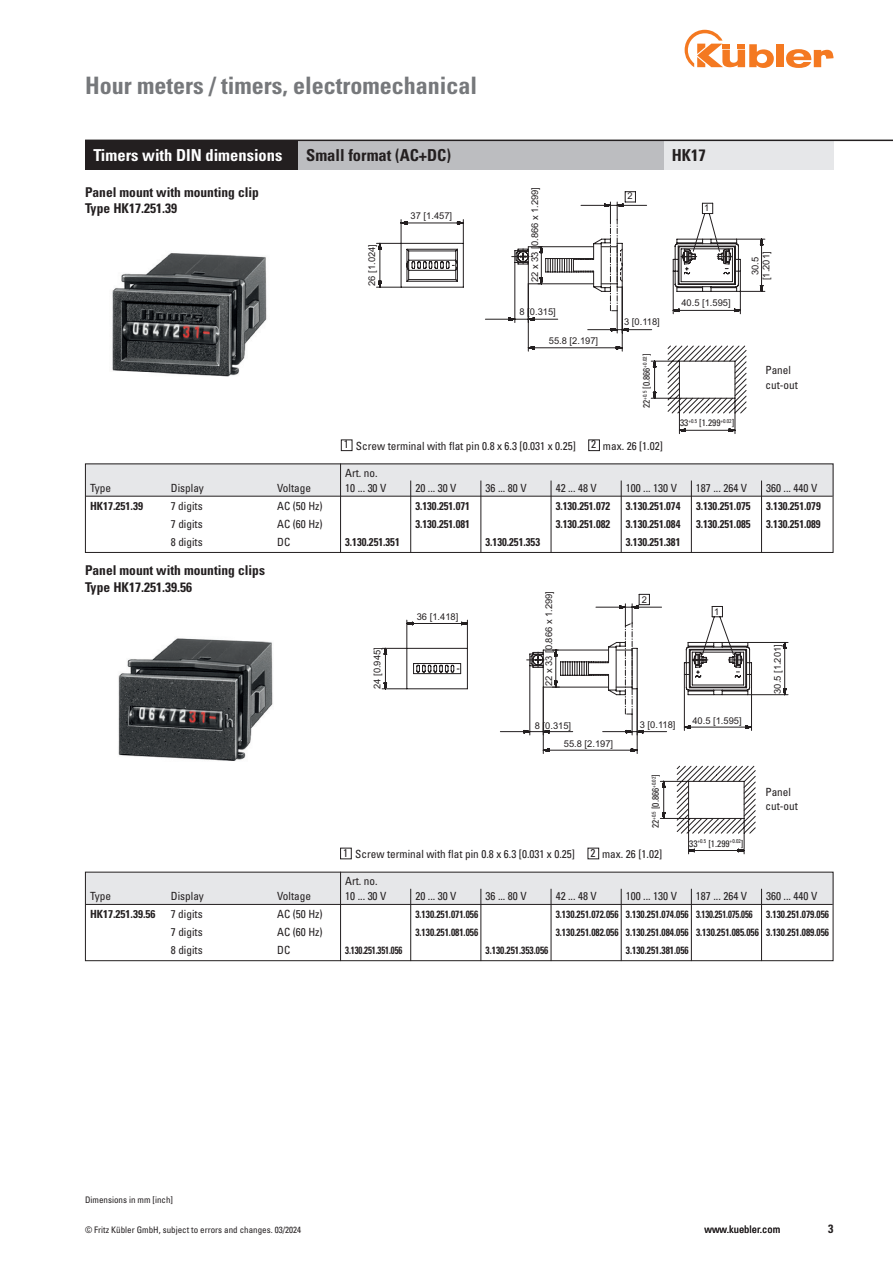
<style>
.page{position:relative;width:893px;height:1263px;background:#fff}
.page>*{position:absolute;margin:0;border:0;box-sizing:border-box;transform-origin:0 0}
.t1{font:700 condensed 24px "Univers LT Std";color:#76787b}
.t2{font:700 condensed 16.5px "Univers LT Std";color:#fff}
.t3{font:700 condensed 16.5px "Univers LT Std";color:#231f20}
.t4{font:700 condensed 13.5px/16.5px "Univers LT Std";color:#231f20}
.t5{font:700 condensed 12px "Univers LT Std";color:#231f20}
.t6{font:condensed 11.25px/14.2px "Univers LT Std";color:#231f20}
.t7{font:700 condensed 11.25px "Univers LT Std";color:#231f20;scale:.95 1}
.t8{font:700 condensed 11.25px "Univers LT Std";color:#231f20}
.t9{font:700 condensed 10.5px "Univers LT Std";color:#231f20;scale:.9 1}
.t10{font:700 condensed 10.5px "Univers LT Std";color:#231f20;scale:.84 1}
.t11{font:condensed 10.5px "Univers LT Std";color:#231f20}
.t12{font:9.3px/11.2px "Arial";color:#231f20;text-align:center}
.t13{font:condensed 9.3px "Univers";color:#231f20}
.t14{font:condensed 9px "Univers LT Std";color:#231f20}
</style>
<div class="page">
<div style="left:776px;top:44px;width:8px;height:23px;background:#f47921"></div>
<svg style="left:786px;top:49px;width:47px;height:19px"></svg>
<svg style="left:685px;top:30px;width:89px;height:38px"></svg>
<img style="left:112px;top:253px;width:155px;height:124px">
<svg style="left:376px;top:191px;width:389px;height:160px"></svg>
<svg style="left:651px;top:346px;width:95px;height:88px"></svg>
<img style="left:118px;top:638px;width:155px;height:123px">
<svg style="left:382px;top:594px;width:285px;height:160px"></svg>
<svg style="left:684px;top:606px;width:104px;height:125px"></svg>
<svg style="left:660px;top:766px;width:96px;height:88px"></svg>
<div style="left:341px;top:439px;width:11px;height:12px;border:1px solid #231f20"></div>
<div style="left:588px;top:439px;width:12px;height:12px;border:1px solid #231f20"></div>
<div style="left:85px;top:463px;width:748px;height:33px;background:#e6e7e9"></div>
<hr style="left:86px;top:496px;width:747px;height:1px;background:#231f20">
<div style="left:85px;top:463px;width:748px;height:90px;border:1px solid #231f20"></div>
<hr style="left:340px;top:463px;width:1px;height:90px;background:#231f20">
<hr style="left:410px;top:480px;width:1px;height:73px;background:#231f20">
<hr style="left:480px;top:480px;width:1px;height:73px;background:#231f20">
<hr style="left:551px;top:480px;width:1px;height:73px;background:#231f20">
<hr style="left:621px;top:480px;width:1px;height:73px;background:#231f20">
<hr style="left:691px;top:480px;width:1px;height:73px;background:#231f20">
<hr style="left:761px;top:480px;width:1px;height:73px;background:#231f20">
<div style="left:340px;top:848px;width:12px;height:11px;border:1px solid #231f20"></div>
<div style="left:588px;top:848px;width:11px;height:11px;border:1px solid #231f20"></div>
<div style="left:85px;top:872px;width:748px;height:32px;background:#e6e7e9"></div>
<hr style="left:86px;top:904px;width:747px;height:1px;background:#231f20">
<div style="left:85px;top:872px;width:748px;height:89px;border:1px solid #231f20"></div>
<hr style="left:340px;top:872px;width:1px;height:89px;background:#231f20">
<hr style="left:410px;top:889px;width:1px;height:72px;background:#231f20">
<hr style="left:480px;top:889px;width:1px;height:72px;background:#231f20">
<hr style="left:551px;top:889px;width:1px;height:72px;background:#231f20">
<hr style="left:621px;top:889px;width:1px;height:72px;background:#231f20">
<hr style="left:691px;top:889px;width:1px;height:72px;background:#231f20">
<hr style="left:761px;top:889px;width:1px;height:72px;background:#231f20">
<div style="left:85px;top:140px;width:213px;height:30px;background:#231f20"></div>
<div style="left:663px;top:140px;width:170px;height:30px;background:#e6e7e9"></div>
<div style="left:298px;top:140px;width:365px;height:30px;background:#bcbdc0"></div>
<hr style="left:85px;top:140px;width:808px;height:1px;background:#231f20">
<h1 class="t1" style="left:85px;top:71px;width:393px">Hour meters / timers, electromechanical</h1>
<h2 class="t2" style="left:94px;top:145px;width:190px">Timers with DIN dimensions</h2>
<h2 class="t3" style="left:306px;top:145px;width:146px">Small format (AC+DC)</h2>
<h2 class="t3" style="left:672px;top:145px;width:35px">HK17</h2>
<p class="t4" style="left:85px;top:184px;width:176px">Panel mount with mounting clip<br>Type HK17.251.39</p>
<p class="t12" style="left:366px;top:286px;width:43px;rotate:-90deg">26 [1.024]</p>
<p class="t12" style="left:411px;top:210px;width:43px">37 [1.457]</p>
<p class="t12" style="left:529px;top:282px;width:97px;rotate:-90deg">22 x 33 [0.866 x 1.299]</p>
<p class="t12" style="left:519px;top:306px;width:38px">8 [0.315]</p>
<p class="t12" style="left:549px;top:335px;width:51px">55.8 [2.197]</p>
<p class="t12" style="left:627px;top:190px;width:7px">2</p>
<p class="t12" style="left:624px;top:316px;width:37px">3 [0.118]</p>
<p class="t13" style="left:641px;top:408px;width:56px;rotate:-90deg">22<sup>+0.5</sup> [0.866<sup>+0.02</sup>]</p>
<p class="t12" style="left:638px;top:445px;width:67px;rotate:-90deg">22<sup>+0.5</sup> [0.866<sup>+0.02</sup>]</p>
<p class="t6" style="left:344px;top:439px;width:234px">1 Screw terminal with flat pin 0.8 x 6.3 [0.031 x 0.25]</p>
<p class="t6" style="left:591px;top:439px;width:73px">2 max. 26 [1.02]</p>
<p class="t6" style="left:345px;top:465px;width:34px">Art. no.</p>
<p class="t12" style="left:704px;top:202px;width:7px">1</p>
<p class="t12" style="left:681px;top:297px;width:51px">40.5 [1.595]</p>
<p class="t13" style="left:680px;top:417px;width:56px">33<sup>+0.5</sup> [1.299<sup>+0.02</sup>]</p>
<p class="t12" style="left:749px;top:280px;width:30px;rotate:-90deg">30.5 [1.201]</p>
<p class="t6" style="left:765px;top:363px;width:34px">Panel cut-out</p>
<p class="t6" style="left:90px;top:480px;width:23px">Type</p>
<p class="t6" style="left:171px;top:480px;width:35px">Display</p>
<p class="t6" style="left:277px;top:480px;width:35px">Voltage</p>
<p class="t6" style="left:345px;top:480px;width:43px">10 ... 30 V</p>
<p class="t6" style="left:415px;top:480px;width:43px">20 ... 30 V</p>
<p class="t6" style="left:485px;top:480px;width:43px">36 ... 80 V</p>
<p class="t6" style="left:556px;top:480px;width:43px">42 ... 48 V</p>
<p class="t6" style="left:626px;top:480px;width:53px">100 ... 130 V</p>
<p class="t6" style="left:696px;top:480px;width:53px">187 ... 264 V</p>
<p class="t6" style="left:766px;top:480px;width:53px">360 ... 440 V</p>
<p class="t8" style="left:90px;top:499px;width:55px">HK17.251.39</p>
<p class="t6" style="left:171px;top:498px;width:33px">7 digits</p>
<p class="t6" style="left:277px;top:498px;width:47px">AC (50 Hz)</p>
<p class="t7" style="left:415px;top:499px;width:59px">3.130.251.071</p>
<p class="t7" style="left:556px;top:499px;width:59px">3.130.251.072</p>
<p class="t7" style="left:626px;top:499px;width:59px">3.130.251.074</p>
<p class="t7" style="left:696px;top:499px;width:59px">3.130.251.075</p>
<p class="t7" style="left:766px;top:499px;width:59px">3.130.251.079</p>
<p class="t6" style="left:171px;top:516px;width:33px">7 digits</p>
<p class="t6" style="left:277px;top:516px;width:47px">AC (60 Hz)</p>
<p class="t7" style="left:415px;top:517px;width:59px">3.130.251.081</p>
<p class="t7" style="left:556px;top:517px;width:59px">3.130.251.082</p>
<p class="t7" style="left:626px;top:517px;width:59px">3.130.251.084</p>
<p class="t7" style="left:696px;top:517px;width:59px">3.130.251.085</p>
<p class="t7" style="left:766px;top:517px;width:59px">3.130.251.089</p>
<p class="t6" style="left:171px;top:534px;width:33px">8 digits</p>
<p class="t6" style="left:277px;top:534px;width:15px">DC</p>
<p class="t7" style="left:345px;top:535px;width:59px">3.130.251.351</p>
<p class="t7" style="left:485px;top:535px;width:59px">3.130.251.353</p>
<p class="t7" style="left:626px;top:535px;width:59px">3.130.251.381</p>
<p class="t4" style="left:85px;top:562px;width:182px">Panel mount with mounting clips<br>Type HK17.251.39.56</p>
<p class="t12" style="left:543px;top:686px;width:97px;rotate:-90deg">22 x 33 [0.866 x 1.299]</p>
<p class="t12" style="left:642px;top:594px;width:7px">2</p>
<p class="t12" style="left:714px;top:606px;width:7px">1</p>
<p class="t12" style="left:417px;top:611px;width:43px">36 [1.418]</p>
<p class="t12" style="left:772px;top:694px;width:51px;rotate:-90deg">30.5 [1.201]</p>
<p class="t12" style="left:372px;top:689px;width:43px;rotate:-90deg">24 [0.945]</p>
<p class="t12" style="left:535px;top:721px;width:38px">8 [0.315]</p>
<p class="t12" style="left:564px;top:738px;width:51px">55.8 [2.197]</p>
<p class="t12" style="left:640px;top:719px;width:37px">3 [0.118]</p>
<p class="t13" style="left:650px;top:828px;width:56px;rotate:-90deg">22<sup>+0.5</sup> [0.866<sup>+0.02</sup>]</p>
<p class="t6" style="left:343px;top:847px;width:234px">1 Screw terminal with flat pin 0.8 x 6.3 [0.031 x 0.25]</p>
<p class="t6" style="left:590px;top:847px;width:73px">2 max. 26 [1.02]</p>
<p class="t6" style="left:345px;top:874px;width:34px">Art. no.</p>
<p class="t12" style="left:692px;top:715px;width:51px">40.5 [1.595]</p>
<p class="t13" style="left:689px;top:837px;width:56px">33<sup>+0.5</sup> [1.299<sup>+0.02</sup>]</p>
<p class="t6" style="left:765px;top:785px;width:34px">Panel cut-out</p>
<p class="t6" style="left:90px;top:889px;width:23px">Type</p>
<p class="t6" style="left:171px;top:889px;width:35px">Display</p>
<p class="t6" style="left:277px;top:889px;width:35px">Voltage</p>
<p class="t6" style="left:345px;top:889px;width:43px">10 ... 30 V</p>
<p class="t6" style="left:415px;top:889px;width:43px">20 ... 30 V</p>
<p class="t6" style="left:485px;top:889px;width:43px">36 ... 80 V</p>
<p class="t6" style="left:556px;top:889px;width:43px">42 ... 48 V</p>
<p class="t6" style="left:626px;top:889px;width:53px">100 ... 130 V</p>
<p class="t6" style="left:696px;top:889px;width:53px">187 ... 264 V</p>
<p class="t6" style="left:766px;top:889px;width:53px">360 ... 440 V</p>
<p class="t8" style="left:90px;top:907px;width:67px">HK17.251.39.56</p>
<p class="t6" style="left:171px;top:907px;width:33px">7 digits</p>
<p class="t6" style="left:277px;top:907px;width:47px">AC (50 Hz)</p>
<p class="t9" style="left:415px;top:908px;width:71px">3.130.251.071.056</p>
<p class="t9" style="left:556px;top:908px;width:220px">3.130.251.072.056 3.130.251.074.056 3.130.251.075.056</p>
<p class="t9" style="left:766px;top:908px;width:71px">3.130.251.079.056</p>
<p class="t6" style="left:171px;top:925px;width:33px">7 digits</p>
<p class="t6" style="left:277px;top:925px;width:47px">AC (60 Hz)</p>
<p class="t9" style="left:415px;top:926px;width:71px">3.130.251.081.056</p>
<p class="t9" style="left:556px;top:926px;width:305px">3.130.251.082.056 3.130.251.084.056 3.130.251.085.056 3.130.251.089.056</p>
<p class="t6" style="left:171px;top:943px;width:33px">8 digits</p>
<p class="t6" style="left:277px;top:943px;width:15px">DC</p>
<p class="t10" style="left:345px;top:944px;width:70px">3.130.251.351.056</p>
<p class="t9" style="left:485px;top:944px;width:71px">3.130.251.353.056</p>
<p class="t9" style="left:626px;top:944px;width:71px">3.130.251.381.056</p>
<p class="t14" style="left:85px;top:1194px;width:89px">Dimensions in mm [inch]</p>
<p class="t14" style="left:85px;top:1224px;width:218px">© Fritz Kübler GmbH, subject to errors and changes. 03/2024</p>
<p class="t11" style="left:704px;top:1223px;width:77px">www.kuebler.com</p>
<p class="t5" style="left:828px;top:1221px;width:7px">3</p>
</div>
